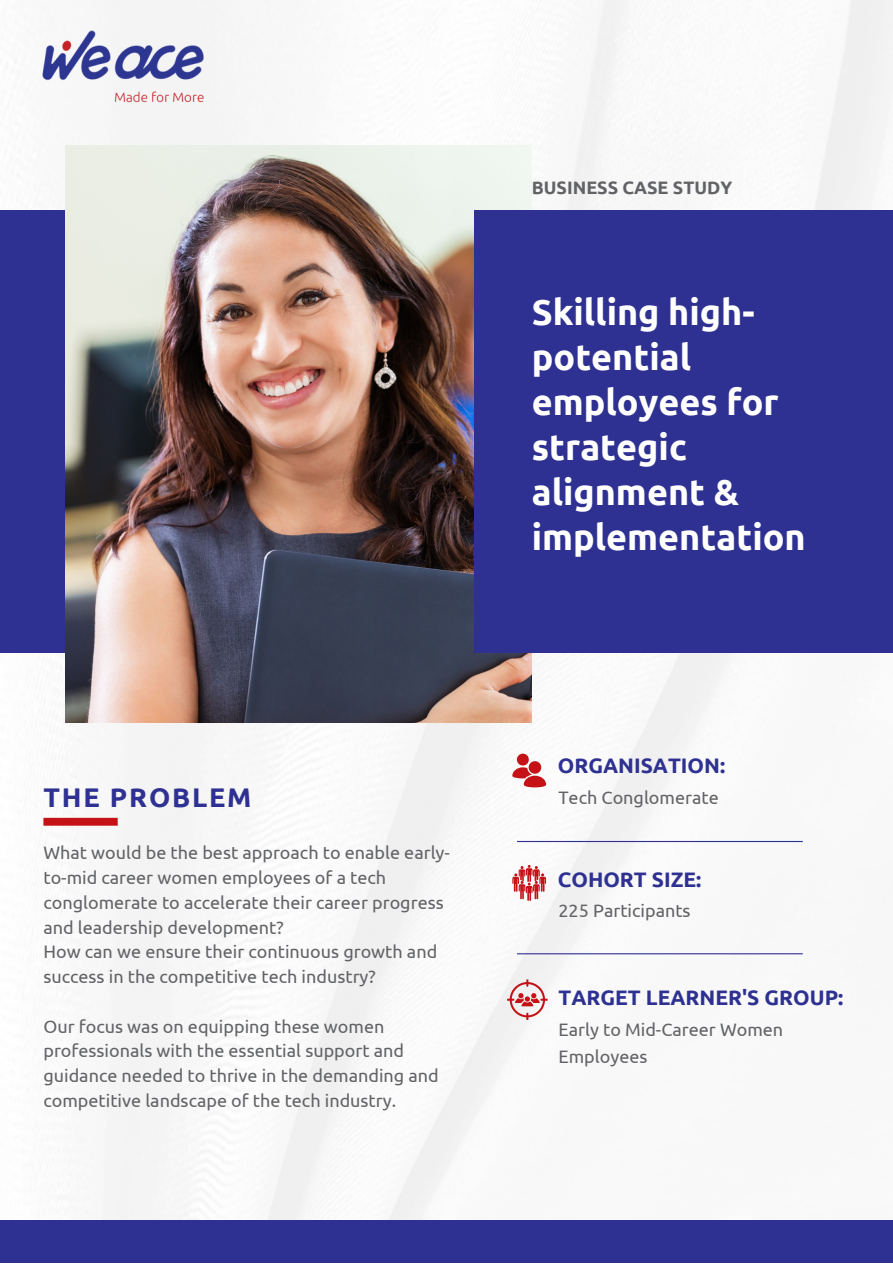
<style>
.page{position:relative;width:893px;height:1264px;background:#fff}
.page>*{position:absolute;margin:0;border:0;box-sizing:border-box;transform-origin:0 0}
.t1{font:700 36px/45px "Ubuntu";color:#fff}
.t2{font:700 27px "Ubuntu";letter-spacing:.07em;color:#2e3192}
.t3{font:700 21px "Ubuntu";color:#2e3192}
.t4{font:18px/24.8px "Ubuntu";color:#626366}
.t5{font:700 18px "Ubuntu";color:#626366}
</style>
<div class="page">
<img style="left:15px;top:0;width:877px;height:1220px">
<img style="left:37px;top:27px;width:171px;height:79px">
<div style="left:0;top:210px;width:111px;height:443px;background:#2e3192"></div>
<img style="left:66px;top:145px;width:465px;height:577px">
<div style="left:474px;top:210px;width:418px;height:443px;background:#2e3192"></div>
<div style="left:0;top:1220px;width:892px;height:42px;background:#2e3192"></div>
<hr style="left:517px;top:953px;width:285px;height:1px;background:#2e3192">
<hr style="left:517px;top:841px;width:285px;height:1px;background:#2e3192">
<svg style="left:512px;top:753px;width:34px;height:34px"></svg>
<svg style="left:512px;top:864px;width:34px;height:36px"></svg>
<svg style="left:507px;top:979px;width:40px;height:40px"></svg>
<div style="left:43px;top:817px;width:75px;height:8px;background:#c41217"></div>
<p class="t2" style="left:43px;top:781px;width:209px">THE PROBLEM</p>
<p class="t4" style="left:43px;top:840px;width:408px">What would be the best approach to enable early&shy;to-mid career women employees of a tech conglomerate to accelerate their career progress and leadership development?</p>
<p class="t4" style="left:43px;top:939px;width:395px">How can we ensure their continuous growth and success in the competitive tech industry?</p>
<p class="t4" style="left:43px;top:1013px;width:397px">Our focus was on equipping these women professionals with the essential support and guidance needed to thrive in the demanding and competitive landscape of the tech industry.</p>
<p class="t5" style="left:531px;top:177px;width:202px">BUSINESS CASE STUDY</p>
<p class="t1" style="left:531px;top:289px;width:275px">Skilling high&shy;potential employees for strategic alignment &amp; implementation</p>
<p class="t3" style="left:557px;top:753px;width:169px">ORGANISATION:</p>
<p class="t4" style="left:558px;top:785px;width:162px">Tech Conglomerate</p>
<p class="t3" style="left:557px;top:867px;width:145px">COHORT SIZE:</p>
<p class="t4" style="left:558px;top:898px;width:134px">225 Participants</p>
<p class="t3" style="left:558px;top:985px;width:286px">TARGET LEARNER'S GROUP:</p>
<p class="t4" style="left:558px;top:1015px;width:226px;line-height:27px">Early to Mid-Career Women<br>Employees</p>
</div>
